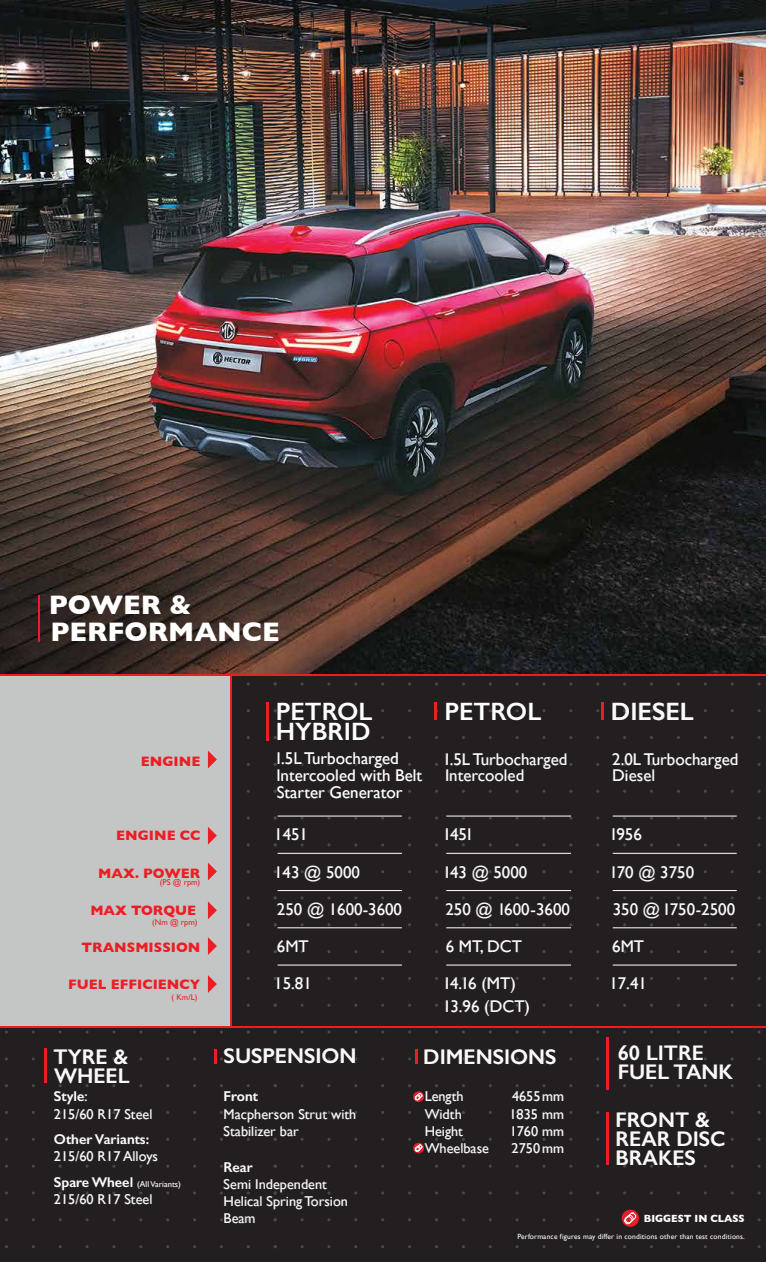
<style>
.page{position:relative;width:766px;height:1262px;background:#fff}
.page>*{position:absolute;margin:0;border:0;box-sizing:border-box;transform-origin:0 0}
.t1{font:700 27.25px/26.6px "Gill Sans";color:#fff}
.t2{font:600 25.25px/20.9px "Gill Sans";color:#fff}
.t3{font:600 21.25px/19px "Gill Sans";color:#fff}
.t4{font:16.88px/16.6px "Gill Sans";color:#fff}
.t5{font:16.88px/22.5px "Gill Sans";color:#faf9f9}
.t6{font:14.25px/17.1px "Gill Sans";color:#faf9f9}
.t7{font:14.25px/17.1px "Gill Sans";color:#fff}
.t8{font:600 14.25px "Gill Sans";color:#faf9f9}
.t9{font:600 14.25px "Gill Sans";color:#fff}
.t10{font:700 13.88px "Gill Sans";color:#ed1d24}
.t11{font:700 10.62px "Gill Sans";color:#fff;scale:.95 1}
.t12{font:8.5px "Gill Sans";color:#faf9f9}
.t13{font:8.38px "Gill Sans";color:#ed1d24}
.t14{font:7.5px "Gill Sans";letter-spacing:.02em;color:#fff}
.s1{font-weight:600}
.s2{font-weight:600;font-size:14.25px}
</style>
<div class="page">
<div style="left:0;top:0;width:765px;height:1261px;background:#231f20"></div>
<img style="left:0;top:0;width:765px;height:674px">
<div style="left:0;top:675px;width:231px;height:351px;background:#c3c6c5"></div>
<hr style="left:230px;top:674px;width:2px;height:352px;background:#ed1d24">
<hr style="left:0;top:1026px;width:765px;height:1px;background:#ed1d24">
<hr style="left:0;top:674px;width:765px;height:1px;background:#ed1d24">
<svg style="left:208px;top:750px;width:9px;height:18px"></svg>
<svg style="left:208px;top:827px;width:9px;height:18px"></svg>
<svg style="left:208px;top:862px;width:9px;height:18px"></svg>
<svg style="left:208px;top:901px;width:9px;height:18px"></svg>
<svg style="left:208px;top:937px;width:9px;height:18px"></svg>
<svg style="left:208px;top:975px;width:9px;height:18px"></svg>
<hr style="left:434px;top:702px;width:3px;height:17px;background:#ed1d24">
<hr style="left:446px;top:964px;width:125px;height:1px;background:#fff">
<hr style="left:446px;top:927px;width:125px;height:1px;background:#fff">
<hr style="left:446px;top:890px;width:125px;height:1px;background:#fff">
<hr style="left:446px;top:853px;width:125px;height:1px;background:#fff">
<hr style="left:446px;top:815px;width:125px;height:1px;background:#fff">
<svg style="left:462px;top:950px;width:30px;height:3px"></svg>
<svg style="left:462px;top:896px;width:30px;height:30px"></svg>
<svg style="left:542px;top:896px;width:30px;height:4px"></svg>
<svg style="left:462px;top:977px;width:30px;height:30px"></svg>
<svg style="left:488px;top:999px;width:30px;height:8px"></svg>
<hr style="left:266px;top:702px;width:2px;height:38px;background:#ed1d24">
<hr style="left:277px;top:964px;width:125px;height:1px;background:#fff">
<hr style="left:277px;top:927px;width:125px;height:1px;background:#fff">
<hr style="left:277px;top:890px;width:125px;height:1px;background:#fff">
<hr style="left:277px;top:853px;width:125px;height:1px;background:#fff">
<hr style="left:277px;top:815px;width:125px;height:1px;background:#fff">
<svg style="left:596px;top:702px;width:7px;height:17px"></svg>
<hr style="left:612px;top:964px;width:124px;height:1px;background:#fff">
<hr style="left:612px;top:927px;width:124px;height:1px;background:#fff">
<hr style="left:612px;top:890px;width:124px;height:1px;background:#fff">
<hr style="left:612px;top:853px;width:124px;height:1px;background:#fff">
<hr style="left:612px;top:815px;width:124px;height:1px;background:#fff">
<svg style="left:650px;top:763px;width:83px;height:3px"></svg>
<svg style="left:623px;top:870px;width:30px;height:3px"></svg>
<svg style="left:623px;top:896px;width:30px;height:30px"></svg>
<svg style="left:704px;top:896px;width:30px;height:4px"></svg>
<svg style="left:273px;top:950px;width:30px;height:3px"></svg>
<svg style="left:273px;top:843px;width:31px;height:3px"></svg>
<svg style="left:273px;top:870px;width:31px;height:4px"></svg>
<svg style="left:328px;top:870px;width:29px;height:3px"></svg>
<svg style="left:273px;top:977px;width:31px;height:3px"></svg>
<svg style="left:273px;top:896px;width:58px;height:30px"></svg>
<svg style="left:354px;top:896px;width:30px;height:4px"></svg>
<svg style="left:273px;top:763px;width:31px;height:30px"></svg>
<svg style="left:327px;top:763px;width:57px;height:30px"></svg>
<svg style="left:381px;top:789px;width:30px;height:4px"></svg>
<hr style="left:44px;top:1048px;width:2px;height:34px;background:#ed1d24">
<svg style="left:112px;top:1057px;width:4px;height:30px"></svg>
<svg style="left:58px;top:1057px;width:31px;height:57px"></svg>
<svg style="left:85px;top:1108px;width:31px;height:6px"></svg>
<svg style="left:58px;top:1138px;width:4px;height:29px"></svg>
<svg style="left:85px;top:1138px;width:55px;height:29px"></svg>
<svg style="left:139px;top:1154px;width:4px;height:13px"></svg>
<svg style="left:85px;top:1191px;width:31px;height:4px"></svg>
<svg style="left:139px;top:1191px;width:30px;height:4px"></svg>
<svg style="left:214px;top:1049px;width:9px;height:15px"></svg>
<svg style="left:247px;top:1057px;width:29px;height:4px"></svg>
<svg style="left:327px;top:1057px;width:28px;height:3px"></svg>
<svg style="left:220px;top:1164px;width:29px;height:4px"></svg>
<svg style="left:220px;top:1191px;width:30px;height:4px"></svg>
<svg style="left:273px;top:1191px;width:31px;height:4px"></svg>
<svg style="left:327px;top:1191px;width:4px;height:4px"></svg>
<svg style="left:220px;top:1218px;width:29px;height:4px"></svg>
<svg style="left:408px;top:1049px;width:9px;height:14px"></svg>
<hr style="left:606px;top:1112px;width:2px;height:52px;background:#ed1d24">
<svg style="left:463px;top:1138px;width:28px;height:3px"></svg>
<svg style="left:542px;top:1138px;width:30px;height:3px"></svg>
<svg style="left:623px;top:1111px;width:3px;height:56px"></svg>
<svg style="left:650px;top:1111px;width:57px;height:56px"></svg>
<hr style="left:606px;top:1037px;width:2px;height:52px;background:#ed1d24">
<svg style="left:623px;top:1057px;width:30px;height:30px"></svg>
<svg style="left:677px;top:1057px;width:30px;height:30px"></svg>
<svg style="left:730px;top:1057px;width:4px;height:30px"></svg>
<svg style="left:408px;top:1084px;width:55px;height:30px"></svg>
<svg style="left:408px;top:1138px;width:55px;height:15px"></svg>
<svg style="left:220px;top:1084px;width:30px;height:3px"></svg>
<svg style="left:327px;top:1111px;width:30px;height:3px"></svg>
<svg style="left:220px;top:1111px;width:57px;height:29px"></svg>
<svg style="left:273px;top:1125px;width:30px;height:15px"></svg>
<hr style="left:38px;top:595px;width:2px;height:46px;background:#ed1d24">
<svg style="left:621px;top:1209px;width:17px;height:17px"></svg>
<svg style="left:623px;top:1212px;width:13px;height:12px"></svg>
<h1 class="t1" style="left:49px;top:591px;width:232px">POWER &amp;<br>PERFORMANCE</h1>
<p class="t10" style="left:141px;top:750px;width:61px">ENGINE</p>
<p class="t10" style="left:116px;top:824px;width:86px">ENGINE CC</p>
<p class="t10" style="left:98px;top:862px;width:104px">MAX. POWER</p>
<p class="t10" style="left:90px;top:899px;width:107px">MAX TORQUE</p>
<p class="t13" style="left:160px;top:877px;width:42px">(PS @ rpm)</p>
<p class="t13" style="left:152px;top:917px;width:47px">(Nm @ rpm)</p>
<p class="t10" style="left:82px;top:936px;width:120px">TRANSMISSION</p>
<p class="t10" style="left:68px;top:973px;width:133px">FUEL EFFICIENCY</p>
<p class="t13" style="left:171px;top:991px;width:28px">( Km/L)</p>
<h2 class="t2" style="left:276px;top:700px;width:98px">PETROL<br>HYBRID</h2>
<p class="t4" style="left:274px;top:750px;width:149px">1.5L Turbocharged<br>Intercooled with Belt<br>Starter Generator</p>
<p class="t4" style="left:274px;top:826px;width:35px">1451</p>
<p class="t4" style="left:274px;top:863px;width:87px">143 @ 5000</p>
<p class="t4" style="left:277px;top:900px;width:127px">250 @ 1600-3600</p>
<p class="t4" style="left:277px;top:937px;width:33px">6MT</p>
<p class="t4" style="left:274px;top:975px;width:39px">15.81</p>
<h2 class="t2" style="left:444px;top:700px;width:98px">PETROL</h2>
<p class="t4" style="left:443px;top:750px;width:126px">1.5L Turbocharged<br>Intercooled</p>
<p class="t4" style="left:443px;top:826px;width:32px">1451</p>
<p class="t4" style="left:443px;top:863px;width:86px">143 @ 5000</p>
<p class="t5" style="left:445px;top:897px;width:126px">250 @ 1600-3600</p>
<p class="t4" style="left:445px;top:937px;width:78px">6 MT, DCT</p>
<p class="t5" style="left:443px;top:972px;width:89px">14.16 (MT)<br>13.96 (DCT)</p>
<p class="t3" style="left:54px;top:1046px;width:77px">TYRE &amp;<br>WHEEL</p>
<p class="t6" style="left:54px;top:1087px;width:100px"><span class="s1">Style</span>:<br>215/60 R17 Steel</p>
<p class="t8" style="left:54px;top:1130px;width:97px">Other Variants:</p>
<p class="t6" style="left:54px;top:1147px;width:106px">215/60 R17 Alloys</p>
<p class="t12" style="left:54px;top:1179px;width:128px"><span class="s2">Spare Wheel</span> (All Variants)</p>
<p class="t6" style="left:54px;top:1190px;width:100px">215/60 R17 Steel</p>
<p class="t3" style="left:223px;top:1046px;width:134px">SUSPENSION</p>
<p class="t9" style="left:223px;top:1088px;width:36px">Front</p>
<p class="t7" style="left:223px;top:1105px;width:134px">Macpherson Strut with<br>Stabilizer bar</p>
<p class="t9" style="left:223px;top:1158px;width:31px">Rear</p>
<p class="t7" style="left:223px;top:1175px;width:126px">Semi Independent<br>Helical Spring Torsion<br>Beam</p>
<p class="t3" style="left:423px;top:1046px;width:135px">DIMENSIONS</p>
<p class="t6" style="left:424px;top:1087px;width:40px">Length</p>
<p class="t6" style="left:512px;top:1087px;width:54px">4655mm</p>
<p class="t6" style="left:424px;top:1105px;width:39px">Width</p>
<p class="t6" style="left:509px;top:1105px;width:56px">1835 mm</p>
<p class="t6" style="left:424px;top:1122px;width:40px">Height</p>
<p class="t6" style="left:509px;top:1122px;width:56px">1760 mm</p>
<p class="t6" style="left:424px;top:1139px;width:66px">Wheelbase</p>
<p class="t6" style="left:511px;top:1139px;width:54px">2750mm</p>
<h2 class="t2" style="left:610px;top:700px;width:84px">DIESEL</h2>
<p class="t4" style="left:612px;top:750px;width:128px">2.0L Turbocharged<br>Diesel</p>
<p class="t4" style="left:609px;top:826px;width:34px">1956</p>
<p class="t4" style="left:609px;top:863px;width:86px">170 @ 3750</p>
<p class="t4" style="left:612px;top:900px;width:124px">350 @ 1750-2500</p>
<p class="t4" style="left:612px;top:937px;width:33px">6MT</p>
<p class="t4" style="left:609px;top:975px;width:39px">17.41</p>
<p class="t3" style="left:617px;top:1043px;width:117px">60 LITRE<br>FUEL TANK</p>
<p class="t3" style="left:615px;top:1109px;width:112px">FRONT &amp;<br>REAR DISC<br>BRAKES</p>
<p class="t11" style="left:643px;top:1209px;width:108px">BIGGEST IN CLASS</p>
<p class="t14" style="left:517px;top:1231px;width:229px">Performance figures may differ in conditions other than test conditions.</p>
</div>
